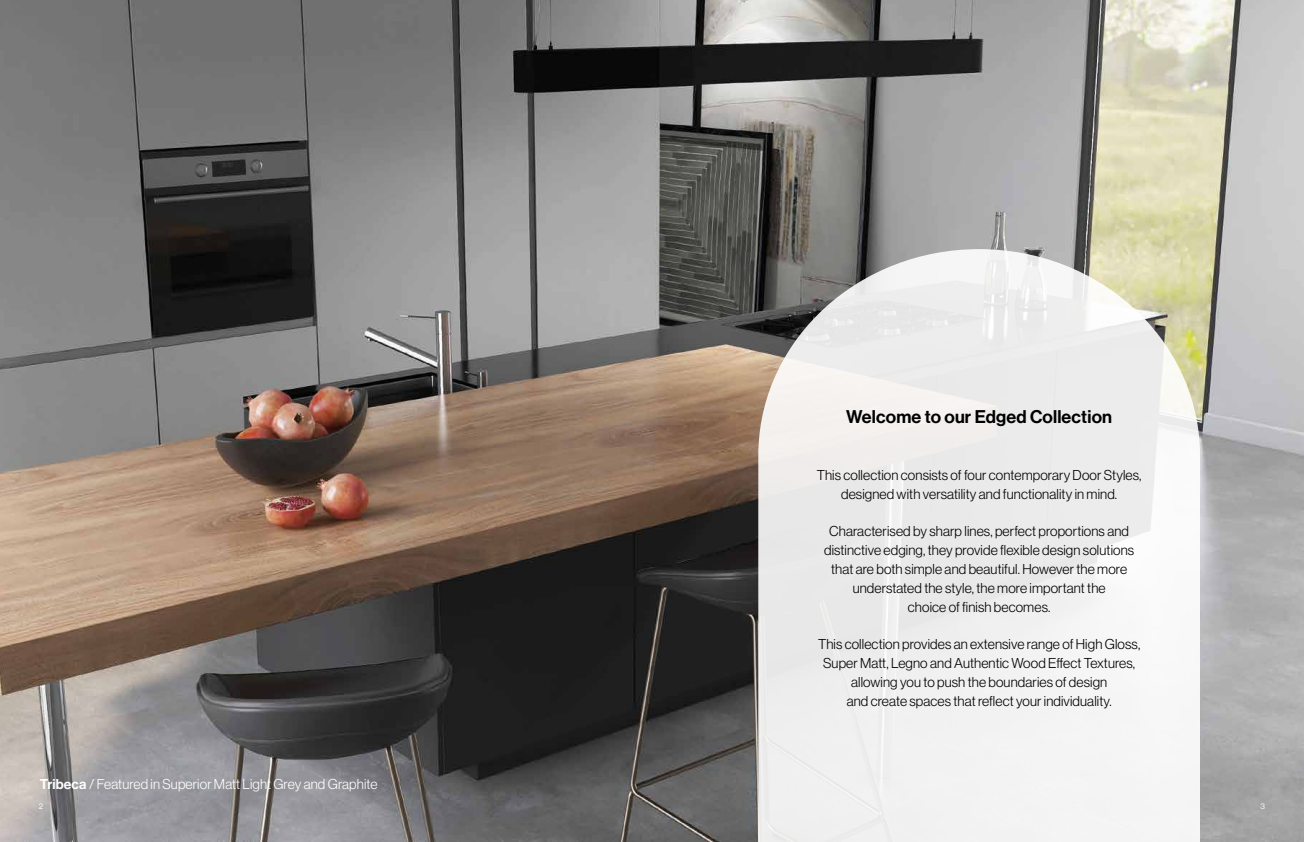
<style>
.page{position:relative;width:1304px;height:842px;background:#fff}
.page>*{position:absolute;margin:0;border:0;box-sizing:border-box;transform-origin:0 0}
.t1{font:18px "N Haas Grotesk DS Std 65 Md";letter-spacing:.01em;color:#000}
.t2{font:14px/18.9px "N Haas Grotesk DS Std 45 Lt";letter-spacing:.01em;color:#000;text-align:center}
.t3{font:14px "N Haas Grotesk DS Std 45 Lt";letter-spacing:.01em;color:#fff}
.t4{font:8px "N Haas Grotesk DS Pro 55 Rg";color:#fff}
.s1{font-family:"N Haas Grotesk DS Std 65 Md"}
</style>
<div class="page">
<img style="left:0;top:0;width:1304px;height:842px">
<svg style="left:758px;top:249px;width:442px;height:593px;fill:#eeeeed"></svg>
<p class="t1" style="left:846px;top:406px;width:267px">Welcome to our Edged Collection</p>
<p class="t3" style="left:40px;top:776px;width:339px"><span class="s1">Tribeca</span> / Featured in Superior Matt Light Grey and Graphite</p>
<p class="t2" style="left:817px;top:465px;width:326px">This collection consists of four contemporary Door Styles, designed with versatility and functionality in mind.</p>
<p class="t2" style="left:824px;top:522px;width:312px">Characterised by sharp lines, perfect proportions and distinctive edging, they provide flexible design solutions that are both simple and beautiful. However the more understated the style, the more important the<br>choice of finish becomes.</p>
<p class="t2" style="left:818px;top:635px;width:324px">This collection provides an extensive range of High Gloss, Super Matt, Legno and Authentic Wood Effect Textures, allowing you to push the boundaries of design<br>and create spaces that reflect your individuality.</p>
<p class="t4" style="left:39px;top:801px;width:6px">2</p>
<p class="t4" style="left:1261px;top:801px;width:6px">3</p>
</div>
